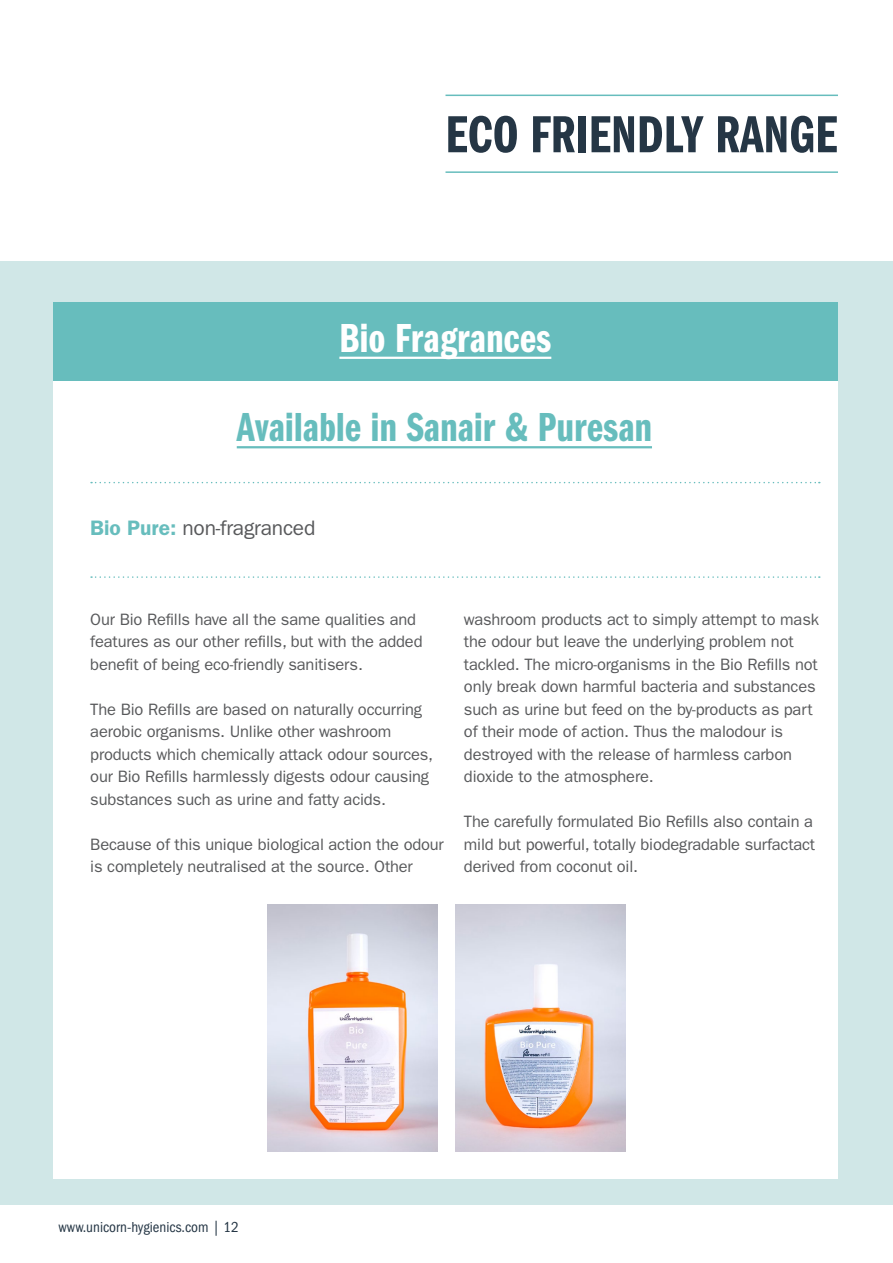
<style>
.page{position:relative;width:893px;height:1263px;background:#fff}
.page>*{position:absolute;margin:0;border:0;box-sizing:border-box;transform-origin:0 0}
.t1{font:54px "ITC Franklin Gothic Std Dm Cp";letter-spacing:.005em;color:#253645}
.t2{font:42px "ITC Franklin Gothic Std Dm Cp";letter-spacing:.01em;color:#67bdbd}
.t3{font:42px "ITC Franklin Gothic Std Dm Cp";letter-spacing:.01em;color:#fff}
.t4{font:21px "ITC Franklin Gothic Std";letter-spacing:-.01em;color:#58595b}
.t5{font:16.5px/22.5px "ITC Franklin Gothic Std";letter-spacing:-.01em;color:#58595b}
.t6{font:condensed 15px "ITC Franklin Gothic Std";color:#253645}
.s1{font-weight:600;color:#67bdbd}
</style>
<div class="page">
<div style="left:0;top:262px;width:893px;height:942px;background:#d0e7e7"></div>
<div style="left:53px;top:303px;width:785px;height:876px;background:#fff"></div>
<hr style="left:445px;top:95px;width:393px;height:1px;background:#67bdbd">
<hr style="left:445px;top:171px;width:393px;height:2px;background:#67bdbd">
<div style="left:53px;top:303px;width:785px;height:78px;background:#67bdbd"></div>
<hr style="left:339px;top:357px;width:212px;height:2px;background:#fff">
<img style="left:267px;top:905px;width:170px;height:246px">
<hr style="left:237px;top:446px;width:415px;height:2px;background:#67bdbd">
<img style="left:456px;top:905px;width:170px;height:246px">
<svg style="left:91px;top:482px;width:729px;height:1px"></svg>
<svg style="left:91px;top:576px;width:729px;height:2px"></svg>
<h1 class="t1" style="left:445px;top:105px;width:393px">ECO FRIENDLY RANGE</h1>
<h2 class="t3" style="left:339px;top:315px;width:213px">Bio Fragrances</h2>
<h2 class="t2" style="left:237px;top:404px;width:417px">Available in Sanair &amp; Puresan</h2>
<p class="t4" style="left:90px;top:516px;width:227px"><span class="s1">Bio Pure:</span> non-fragranced</p>
<p class="t5" style="left:90px;top:608px;width:334px">Our Bio Refills have all the same qualities and features as our other refills, but with the added benefit of being eco-friendly sanitisers.</p>
<p class="t5" style="left:90px;top:698px;width:344px">The Bio Refills are based on naturally occurring aerobic organisms. Unlike other washroom products which chemically attack odour sources, our Bio Refills harmlessly digests odour causing substances such as urine and fatty acids.</p>
<p class="t5" style="left:90px;top:833px;width:355px">Because of this unique biological action the odour is completely neutralised at the source. Other</p>
<p class="t5" style="left:464px;top:608px;width:357px">washroom products act to simply attempt to mask the odour but leave the underlying problem not tackled. The micro-organisms in the Bio Refills not only break down harmful bacteria and substances such as urine but feed on the by-products as part of their mode of action. Thus the malodour is destroyed with the release of harmless carbon dioxide to the atmosphere.</p>
<p class="t5" style="left:464px;top:810px;width:353px">The carefully formulated Bio Refills also contain a mild but powerful, totally biodegradable surfactact derived from coconut oil.</p>
<p class="t6" style="left:59px;top:1218px;width:182px">www.unicorn-hygienics.com | 12</p>
</div>
